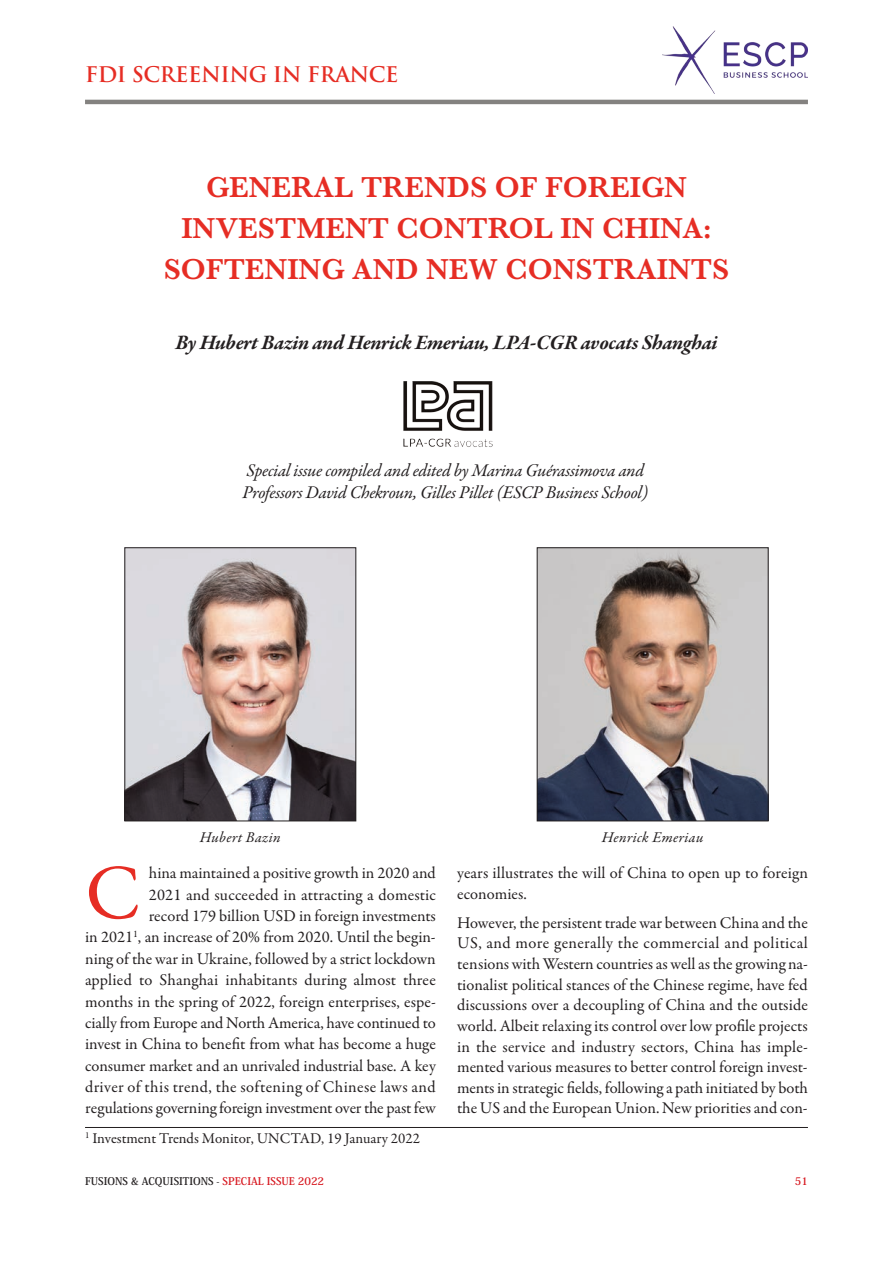
<style>
.page{position:relative;width:893px;height:1263px;background:#fff}
.page>*{position:absolute;margin:0;border:0;box-sizing:border-box;transform-origin:0 0}
.t1{font:78.3px "Garamond Premr Pro";color:#e62d24}
.t2{font:600 30px "Baskerville";color:#e62d24}
.t3{font:italic 700 21px "Garamond Premr Pro";letter-spacing:-.015em;color:#231f20}
.t4{font:700 21px "Trajan Pro";letter-spacing:-.02em;color:#e62d24}
.t5{font:italic 18px "Garamond Premr Pro";letter-spacing:-.015em;color:#231f20}
.t6{font:16.5px/21.5px "Garamond Premr Pro";color:#231f20;text-align:right}
.t7{font:15px "Garamond Premr Pro";color:#231f20}
.t8{font:italic 15px "Garamond Premr Pro";letter-spacing:.025em;color:#231f20}
.t9{font:700 10.5px "Koz Min Pro";color:#231f20}
.t10{font:700 10.5px "Koz Min Pro";color:#d7171f}
.s1{color:#d7171f}
</style>
<div class="page">
<img style="left:662px;top:26px;width:146px;height:68px">
<hr style="left:85px;top:100px;width:723px;height:4px;background:#848280">
<img style="left:403px;top:381px;width:90px;height:66px">
<img style="left:126px;top:549px;width:228px;height:270px">
<div style="left:124px;top:547px;width:232px;height:274px;border:1px solid #231f20"></div>
<img style="left:539px;top:549px;width:227px;height:270px">
<div style="left:537px;top:547px;width:231px;height:274px;border:1px solid #231f20"></div>
<hr style="left:85px;top:1127px;width:723px;height:1px;background:#231f20">
<p class="t4" style="left:85px;top:63px;width:315px">FDI SCREENING IN FRANCE</p>
<p class="t2" style="left:206px;top:170px;width:482px">GENERAL TRENDS OF FOREIGN</p>
<p class="t2" style="left:181px;top:211px;width:532px">INVESTMENT CONTROL IN CHINA:</p>
<p class="t2" style="left:164px;top:252px;width:567px">SOFTENING AND NEW CONSTRAINTS</p>
<p class="t3" style="left:176px;top:335px;width:543px">By Hubert Bazin and Henrick Emeriau, LPA-CGR avocats Shanghai</p>
<p class="t5" style="left:247px;top:463px;width:399px">Special issue compiled and edited by Marina Guérassimova and</p>
<p class="t5" style="left:242px;top:485px;width:407px">Professors David Chekroun, Gilles Pillet (ESCP Business School)</p>
<p class="t8" style="left:200px;top:831px;width:82px">Hubert Bazin</p>
<p class="t8" style="left:602px;top:831px;width:103px">Henrick Emeriau</p>
<p class="t1" style="left:85px;top:862px;width:58px">C</p>
<p class="t6" style="left:85px;top:864px;width:352px">hina maintained a positive growth in 2020 and<br>2021 and succeeded in attracting a domestic<br>record 179 billion USD in foreign investments<br>in 2021<sup>1</sup>, an increase of 20% from 2020. Until the begin&shy;ning of the war in Ukraine, followed by a strict lockdown applied to Shanghai inhabitants during almost three months in the spring of 2022, foreign enterprises, espe&shy;cially from Europe and North America, have continued to invest in China to benefit from what has become a huge consumer market and an unrivaled industrial base. A key driver of this trend, the softening of Chinese laws and regulations governing foreign investment over the past few</p>
<p class="t6" style="left:457px;top:864px;width:352px;line-height:20.5px;text-align:left">years illustrates the will of China to open up to foreign economies.</p>
<p class="t6" style="left:457px;top:914px;width:352px;line-height:20.5px;text-align:justify">However, the persistent trade war between China and the US, and more generally the commercial and political tensions with Western countries as well as the growing na&shy;tionalist political stances of the Chinese regime, have fed discussions over a decoupling of China and the outside world. Albeit relaxing its control over low profile projects in the service and industry sectors, China has imple&shy;mented various measures to better control foreign invest&shy;ments in strategic fields, following a path initiated by both the US and the European Union. New priorities and con-</p>
<p class="t7" style="left:85px;top:1132px;width:337px"><sup>1</sup> Investment Trends Monitor, UNCTAD, 19 January 2022</p>
<p class="t9" style="left:85px;top:1176px;width:241px">FUSIONS &amp; ACQUISITIONS - <span class="s1">SPECIAL ISSUE 2022</span></p>
<p class="t10" style="left:795px;top:1176px;width:15px">51</p>
</div>
